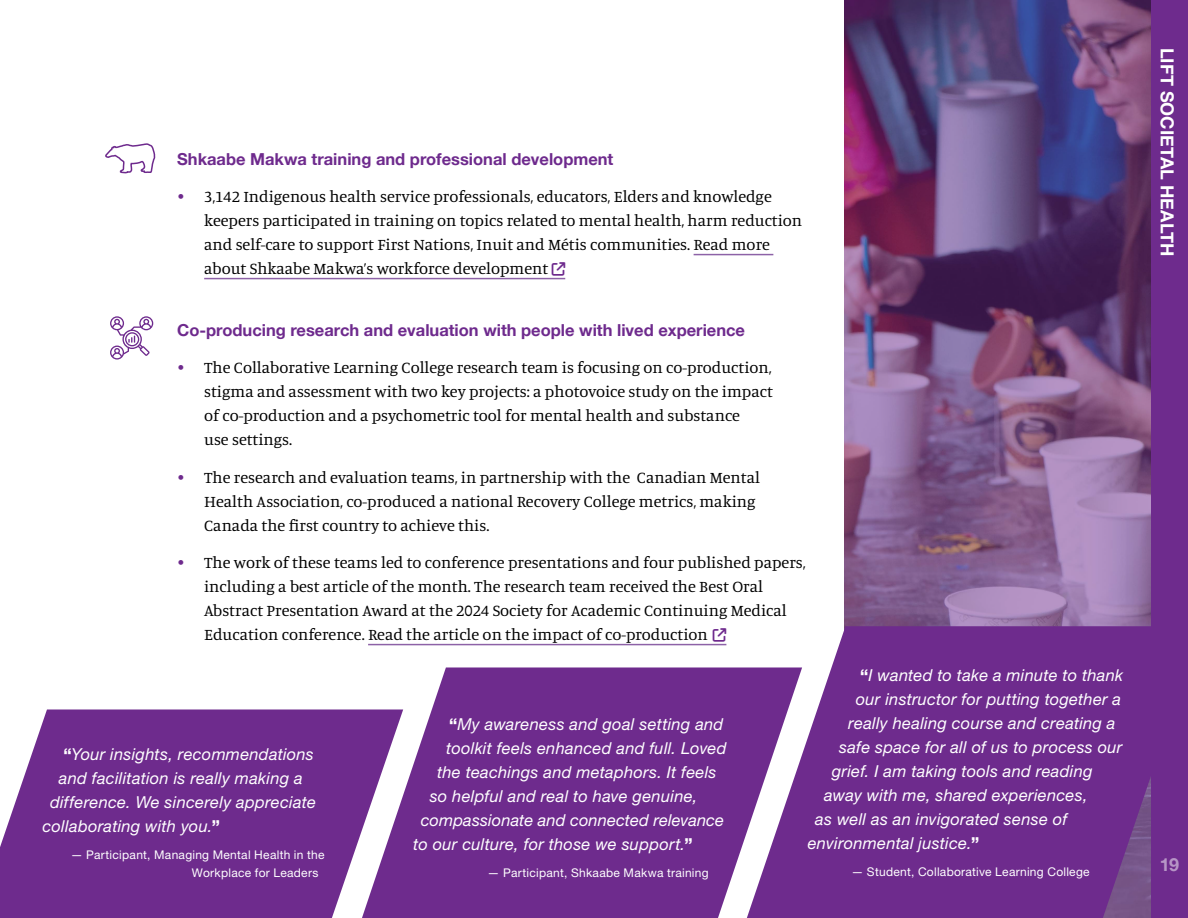
<style>
.page{position:relative;width:1188px;height:918px;background:#fff}
.page>*{position:absolute;margin:0;border:0;box-sizing:border-box;transform-origin:0 0}
.t1{font:700 18px "Helvetica Neue";color:#fff}
.t2{font:16.5px/24px "Manuale";color:#000}
.t3{font:italic 16.5px "Helvetica Neue LT Std";letter-spacing:.015em;color:#fff}
.t4{font:700 16.5px "Helvetica Neue";color:#6e2a8d}
.t5{font:12px/18px "Helvetica Neue LT Std";letter-spacing:.025em;color:#fff}
.s1{color:#6e2a8d}
.s2{font-weight:800;font-style:normal}
</style>
<div class="page">
<svg style="left:105px;top:143px;width:51px;height:31px"></svg>
<svg style="left:110px;top:316px;width:43px;height:44px"></svg>
<svg style="left:845px;top:0;width:343px;height:626px;background:#734d84"></svg>
<hr style="left:694px;top:254px;width:79px;height:1px;background:#8d62a7">
<hr style="left:204px;top:278px;width:361px;height:1px;background:#8d62a7">
<hr style="left:368px;top:644px;width:358px;height:1px;background:#8d62a7">
<div style="left:403px;top:667px;width:344px;height:251px;background:#6e2b8d"></div>
<svg style="left:0;top:709px;width:403px;height:209px;background:#7c3f98"></svg>
<svg style="left:747px;top:626px;width:441px;height:292px;background:#793c95"></svg>
<p class="t4" style="left:177px;top:146px;width:438px">Shkaabe Makwa training and professional development</p>
<p class="t2" style="left:204px;top:184px;width:600px;text-indent:-27px"><span class="s1">•</span> 3,142 Indigenous health service professionals, educators, Elders and knowledge keepers participated in training on topics related to mental health, harm reduction and self-care to support First Nations, Inuit and Métis communities. Read more about Shkaabe Makwa’s workforce development</p>
<p class="t4" style="left:177px;top:317px;width:569px">Co-producing research and evaluation with people with lived experience</p>
<p class="t2" style="left:204px;top:355px;width:570px;text-indent:-27px"><span class="s1">•</span> The Collaborative Learning College research team is focusing on co-production, stigma and assessment with two key projects: a photovoice study on the impact of co-production and a psychometric tool for mental health and substance<br>use settings.</p>
<p class="t2" style="left:204px;top:464px;width:557px;text-indent:-27px"><span class="s1">•</span> The research and evaluation teams, in partnership with the Canadian Mental<br>Health Association, co-produced a national Recovery College metrics, making<br>Canada the first country to achieve this.</p>
<p class="t2" style="left:204px;top:550px;width:603px;text-indent:-27px"><span class="s1">•</span> The work of these teams led to conference presentations and four published papers, including a best article of the month. The research team received the Best Oral Abstract Presentation Award at the 2024 Society for Academic Continuing Medical Education conference. Read the article on the impact of co-production</p>
<p class="t3" style="left:64px;top:744px;width:252px"><span class="s2">“</span>Your insights, recommendations</p>
<p class="t3" style="left:59px;top:768px;width:245px">and facilitation is really making a</p>
<p class="t3" style="left:50px;top:793px;width:267px">difference. We sincerely appreciate</p>
<p class="t3" style="left:42px;top:817px;width:179px">collaborating with you.<span class="s2">”</span></p>
<p class="t5" style="left:192px;top:846px;width:134px;text-indent:-121px">— Participant, Managing Mental Health in the<br>Workplace for Leaders</p>
<p class="t3" style="left:449px;top:714px;width:276px"><span class="s2">“</span>My awareness and goal setting and</p>
<p class="t3" style="left:446px;top:738px;width:282px">toolkit feels enhanced and full. Loved</p>
<p class="t3" style="left:437px;top:763px;width:281px">the teachings and metaphors. It feels</p>
<p class="t3" style="left:430px;top:787px;width:269px">so helpful and real to have genuine,</p>
<p class="t3" style="left:421px;top:811px;width:305px">compassionate and connected relevance</p>
<p class="t3" style="left:413px;top:835px;width:281px">to our culture, for those we support.<span class="s2">”</span></p>
<p class="t5" style="left:488px;top:864px;width:223px">— Participant, Shkaabe Makwa training</p>
<p class="t3" style="left:860px;top:665px;width:264px"><span class="s2">“</span>I wanted to take a minute to thank</p>
<p class="t3" style="left:856px;top:689px;width:267px">our instructor for putting together a</p>
<p class="t3" style="left:848px;top:713px;width:269px">really healing course and creating a</p>
<p class="t3" style="left:839px;top:737px;width:285px">safe space for all of us to process our</p>
<p class="t3" style="left:832px;top:761px;width:262px">grief. I am taking tools and reading</p>
<p class="t3" style="left:824px;top:785px;width:265px">away with me, shared experiences,</p>
<p class="t3" style="left:815px;top:809px;width:254px">as well as an invigorated sense of</p>
<p class="t3" style="left:808px;top:833px;width:173px">environmental justice.<span class="s2">”</span></p>
<p class="t5" style="left:851px;top:863px;width:240px">— Student, Collaborative Learning College</p>
<p class="t1" style="left:1181px;top:48px;width:210px;rotate:90deg">LIFT SOCIETAL HEALTH</p>
<p class="t1" style="left:1160px;top:850px;width:21px">19</p>
</div>
